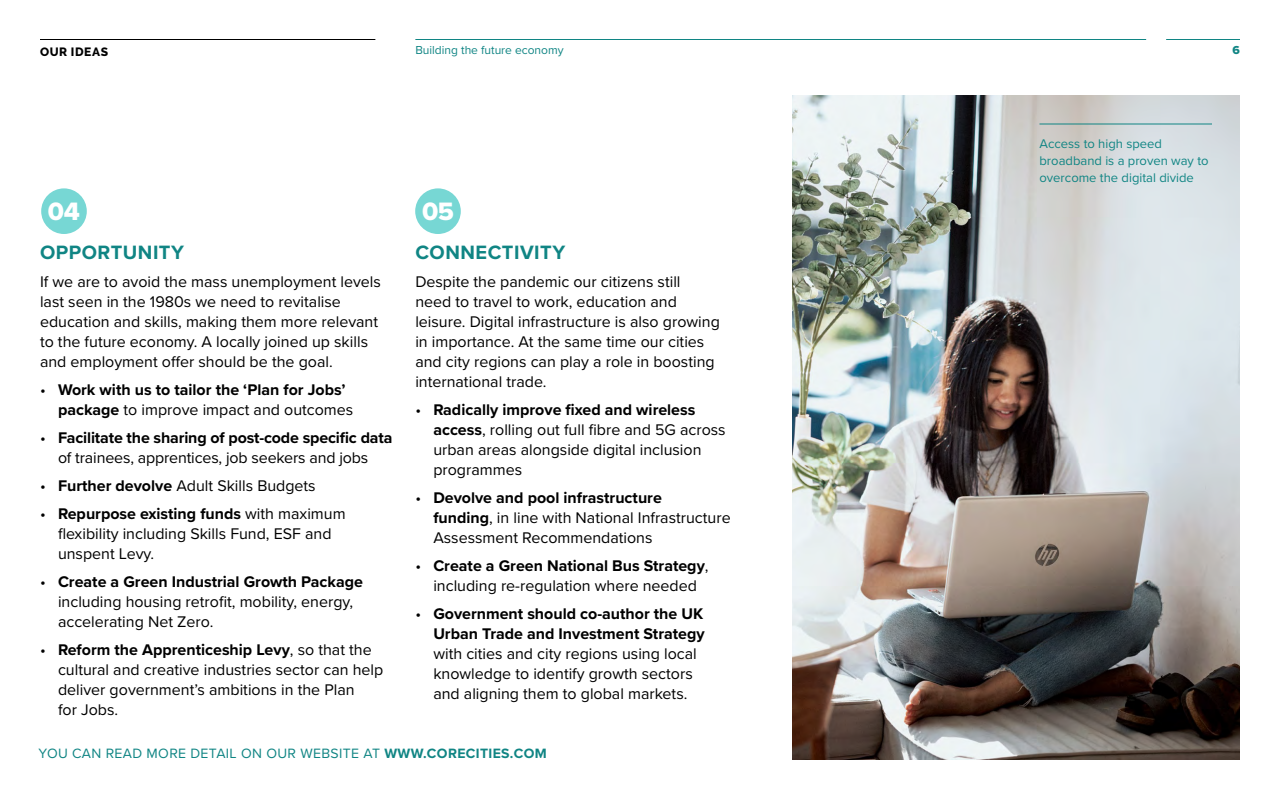
<style>
.page{position:relative;width:1280px;height:800px;background:#fff}
.page>*{position:absolute;margin:0;border:0;box-sizing:border-box;transform-origin:0 0}
.Page_headline{font:26.1px "Proxima Nova Extrabld";color:#fff}
.t1{font:700 20px "Proxima Nova";letter-spacing:.025em;color:#108584}
.Body_space_after{font:16px/20px "Proxima Nova";color:#000}
.t2{font:700 16px/20px "Proxima Nova";letter-spacing:-.01em;color:#000}
.Small_Intro{font:14px "Proxima Nova";letter-spacing:.025em;color:#108584}
.t3{font:13px/17px "Proxima Nova";color:#108584}
.t4{font:12px "Proxima Nova";color:#108584}
.Small_page_title{font:800 12px "Raleway";letter-spacing:.055em;color:#000}
.t5{font:12px "Proxima Nova Extrabld";color:#108584}
.s1{font-weight:400}
.s2{font-weight:700}
</style>
<div class="page">
<img style="left:792px;top:95px;width:448px;height:665px">
<hr style="left:1040px;top:124px;width:172px;height:1px;background:#108584">
<div style="left:41px;top:188px;width:46px;height:46px;background:#77d7d4;border-radius:50%"></div>
<div style="left:415px;top:188px;width:46px;height:46px;background:#77d7d4;border-radius:50%"></div>
<hr style="left:40px;top:39px;width:335px;height:1px;background:#000">
<hr style="left:1166px;top:39px;width:74px;height:1px;background:#108584">
<hr style="left:415px;top:39px;width:731px;height:1px;background:#108584">
<p class="Small_page_title" style="left:40px;top:45px;width:70px">OUR IDEAS</p>
<p class="t4" style="left:415px;top:42px;width:150px">Building the future economy</p>
<p class="t5" style="left:1233px;top:42px;width:9px">6</p>
<p class="t3" style="left:1040px;top:135px;width:171px">Access to high speed broadband is a proven way to overcome the digital divide</p>
<p class="Page_headline" style="left:48px;top:192px;width:34px">04</p>
<p class="Page_headline" style="left:422px;top:192px;width:34px">05</p>
<h2 class="t1" style="left:40px;top:238px;width:146px">OPPORTUNITY</h2>
<p class="Body_space_after" style="left:40px;top:271px;width:343px">If we are to avoid the mass unemployment levels last seen in the 1980s we need to revitalise education and skills, making them more relevant to the future economy. A locally joined up skills and employment offer should be the goal.</p>
<p class="t2" style="left:58px;top:380px;width:297px;text-indent:-18px"><span class="s1">•</span> Work with us to tailor the ‘Plan for Jobs’ package <span class="s1">to improve impact and outcomes</span></p>
<p class="t2" style="left:40px;top:428px;width:354px;text-align:center"><span class="s1">•</span> Facilitate the sharing of post-code specific data <span class="s1">of trainees, apprentices, job seekers and jobs</span></p>
<p class="Body_space_after" style="left:40px;top:475px;width:277px">• <span class="s2">Further devolve</span> Adult Skills Budgets</p>
<p class="Body_space_after" style="left:58px;top:503px;width:289px;text-indent:-18px">• <span class="s2">Repurpose existing funds</span> with maximum flexibility including Skills Fund, ESF and unspent Levy.</p>
<p class="Body_space_after" style="left:58px;top:571px;width:307px;text-indent:-18px">• <span class="s2">Create a Green Industrial Growth Package </span>including housing retrofit, mobility, energy, accelerating Net Zero.</p>
<p class="Body_space_after" style="left:58px;top:639px;width:327px;text-indent:-18px">• <span class="s2">Reform the Apprenticeship Levy</span>, so that the cultural and creative industries sector can help deliver government’s ambitions in the Plan<br>for Jobs.</p>
<h2 class="t1" style="left:415px;top:238px;width:151px">CONNECTIVITY</h2>
<p class="Body_space_after" style="left:415px;top:271px;width:306px">Despite the pandemic our citizens still need to travel to work, education and leisure. Digital infrastructure is also growing in importance. At the same time our cities and city regions can play a role in boosting international trade.</p>
<p class="Body_space_after" style="left:433px;top:399px;width:294px;text-indent:-18px">• <span class="s2">Radically improve fixed and wireless access</span>, rolling out full fibre and 5G across urban areas alongside digital inclusion programmes</p>
<p class="Body_space_after" style="left:433px;top:487px;width:299px;text-indent:-18px">• <span class="s2">Devolve and pool infrastructure<br>funding</span>, in line with National Infrastructure<br>Assessment Recommendations</p>
<p class="Body_space_after" style="left:415px;top:555px;width:295px;text-align:center">• <span class="s2">Create a Green National Bus Strategy</span>, including re-regulation where needed</p>
<p class="Body_space_after" style="left:433px;top:603px;width:273px;text-indent:-18px">• <span class="s2">Government should co-author the UK Urban Trade and Investment Strategy </span>with cities and city regions using local knowledge to identify growth sectors and aligning them to global markets.</p>
<p class="Small_Intro" style="left:38px;top:743px;width:510px">YOU CAN READ MORE DETAIL ON OUR WEBSITE AT <span class="s2">WWW.CORECITIES.COM</span></p>
</div>
